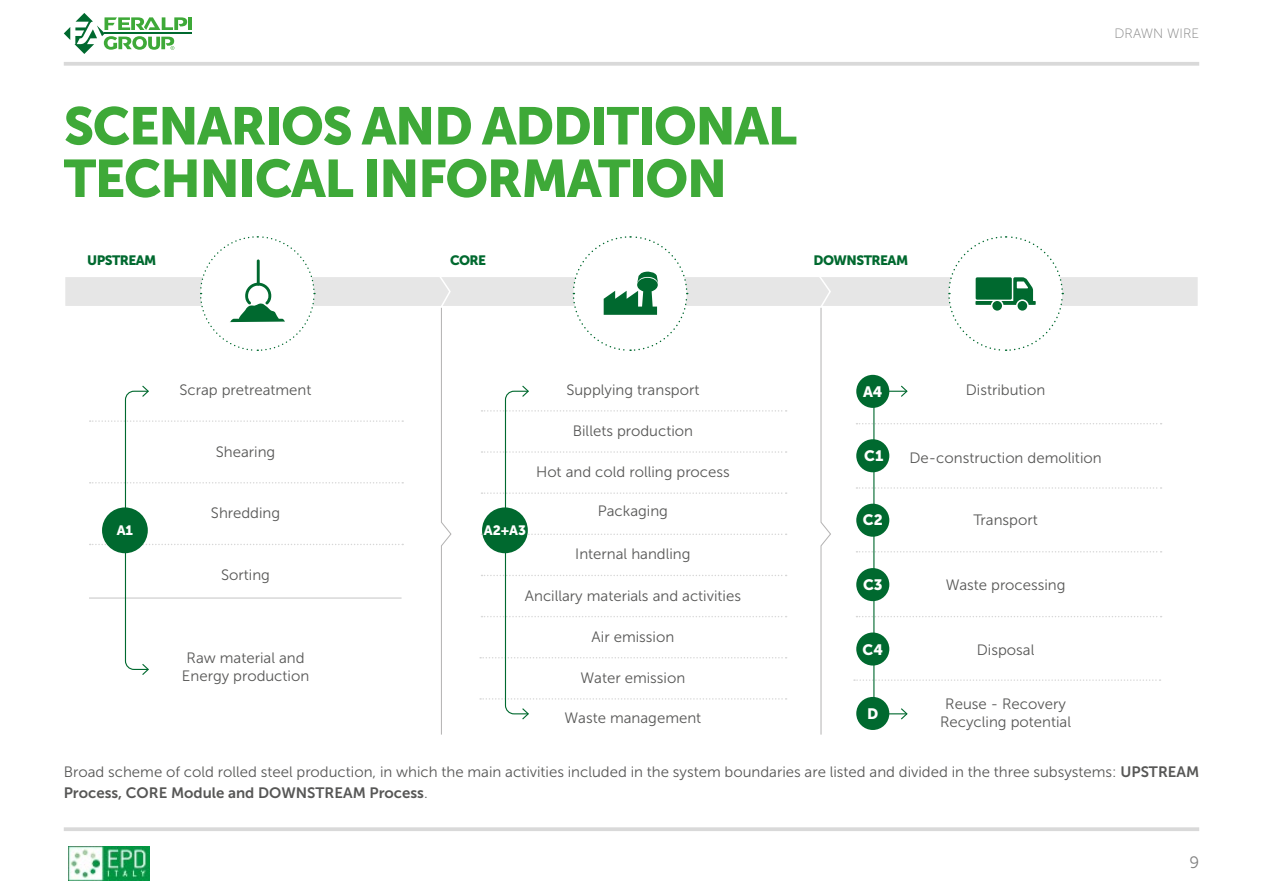
<style>
.page{position:relative;width:1263px;height:893px;background:#fff}
.page>*{position:absolute;margin:0;border:0;box-sizing:border-box;transform-origin:0 0}
.t1{font:52.5px/52.5px "Museo Sans 900";letter-spacing:-.03em;color:#3ea938}
.t2{font:16.5px "Museo Sans 300";color:#818181}
.t3{font:15px/18px "Museo Sans 300";color:#575756;text-align:center}
.t4{font:15px "Museo Sans 700";color:#575756}
.t5{font:15px "Museo Sans 900";color:#fff}
.t6{font:13.5px "Museo Sans 900";letter-spacing:-.04em;color:#00692f}
.t7{font:13.5px "Museo Sans 100";color:#818181}
.t8{font:13.5px "Museo Sans 900";color:#fff}
.s1{font-family:"Museo Sans 700"}
.s2{font-family:"Museo Sans 300"}
</style>
<div class="page">
<hr style="left:64px;top:62px;width:1135px;height:4px;background:#d9d9d9">
<hr style="left:64px;top:827px;width:1135px;height:4px;background:#d9d9d9">
<hr style="left:104px;top:33px;width:88px;height:1px;background:#00692f">
<hr style="left:188px;top:17px;width:4px;height:13px;background:#3ea938">
<svg style="left:64px;top:13px;width:123px;height:41px"></svg>
<img style="left:69px;top:846px;width:80px;height:34px">
<div style="left:812px;top:276px;width:387px;height:31px;background:#e6e6e6;border:2px solid #fff"></div>
<svg style="left:854px;top:384px;width:307px;height:337px"></svg>
<div style="left:856px;top:375px;width:33px;height:33px;background:#00692f;border-radius:50%"></div>
<div style="left:856px;top:504px;width:33px;height:33px;background:#00692f;border-radius:50%"></div>
<div style="left:856px;top:439px;width:33px;height:33px;background:#00692f;border-radius:50%"></div>
<div style="left:856px;top:568px;width:33px;height:33px;background:#00692f;border-radius:50%"></div>
<div style="left:856px;top:632px;width:33px;height:34px;background:#00692f;border-radius:50%"></div>
<div style="left:856px;top:697px;width:33px;height:33px;background:#00692f;border-radius:50%"></div>
<svg style="left:65px;top:236px;width:767px;height:499px"></svg>
<svg style="left:947px;top:236px;width:117px;height:115px"></svg>
<h1 class="t1" style="left:64px;top:100px;width:735px">SCENARIOS AND ADDITIONAL<br>TECHNICAL INFORMATION</h1>
<p class="t6" style="left:87px;top:252px;width:71px">UPSTREAM</p>
<p class="t6" style="left:450px;top:252px;width:38px">CORE</p>
<p class="t6" style="left:814px;top:252px;width:96px">DOWNSTREAM</p>
<p class="t7" style="left:1114px;top:26px;width:86px">DRAWN WIRE</p>
<p class="t3" style="left:179px;top:381px;width:133px">Scrap pretreatment</p>
<p class="t3" style="left:566px;top:381px;width:135px">Supplying transport</p>
<p class="t3" style="left:573px;top:422px;width:122px">Billets production</p>
<p class="t3" style="left:536px;top:463px;width:195px">Hot and cold rolling process</p>
<p class="t3" style="left:598px;top:502px;width:72px">Packaging</p>
<p class="t3" style="left:575px;top:545px;width:117px">Internal handling</p>
<p class="t3" style="left:525px;top:587px;width:218px">Ancillary materials and activities</p>
<p class="t3" style="left:592px;top:628px;width:84px">Air emission</p>
<p class="t3" style="left:581px;top:669px;width:106px">Water emission</p>
<p class="t3" style="left:565px;top:708px;width:138px">Waste management</p>
<p class="t3" style="left:216px;top:442px;width:61px">Shearing</p>
<p class="t3" style="left:211px;top:504px;width:71px">Shredding</p>
<p class="t8" style="left:117px;top:522px;width:18px">A1</p>
<p class="t8" style="left:484px;top:522px;width:44px">A2+A3</p>
<p class="t3" style="left:221px;top:566px;width:50px">Sorting</p>
<p class="t3" style="left:182px;top:649px;width:129px">Raw material and<br>Energy production</p>
<p class="t5" style="left:863px;top:383px;width:21px">A4</p>
<p class="t3" style="left:966px;top:381px;width:81px">Distribution</p>
<p class="t5" style="left:864px;top:447px;width:21px">C1</p>
<p class="t3" style="left:909px;top:449px;width:194px">De-construction demolition</p>
<p class="t5" style="left:863px;top:511px;width:21px">C2</p>
<p class="t3" style="left:973px;top:511px;width:66px">Transport</p>
<p class="t5" style="left:863px;top:576px;width:21px">C3</p>
<p class="t3" style="left:946px;top:576px;width:121px">Waste processing</p>
<p class="t5" style="left:862px;top:641px;width:22px">C4</p>
<p class="t3" style="left:977px;top:641px;width:59px">Disposal</p>
<p class="t5" style="left:867px;top:705px;width:13px">D</p>
<p class="t3" style="left:940px;top:695px;width:132px">Reuse - Recovery<br>Recycling potential</p>
<p class="t3" style="left:64px;top:763px;width:1137px">Broad scheme of cold rolled steel production, in which the main activities included in the system boundaries are listed and divided in the three subsystems: <span class="s1">UPSTREAM</span></p>
<p class="t4" style="left:64px;top:785px;width:365px">Process, CORE Module and DOWNSTREAM Process<span class="s2">.</span></p>
<p class="t2" style="left:1189px;top:854px;width:11px">9</p>
</div>
